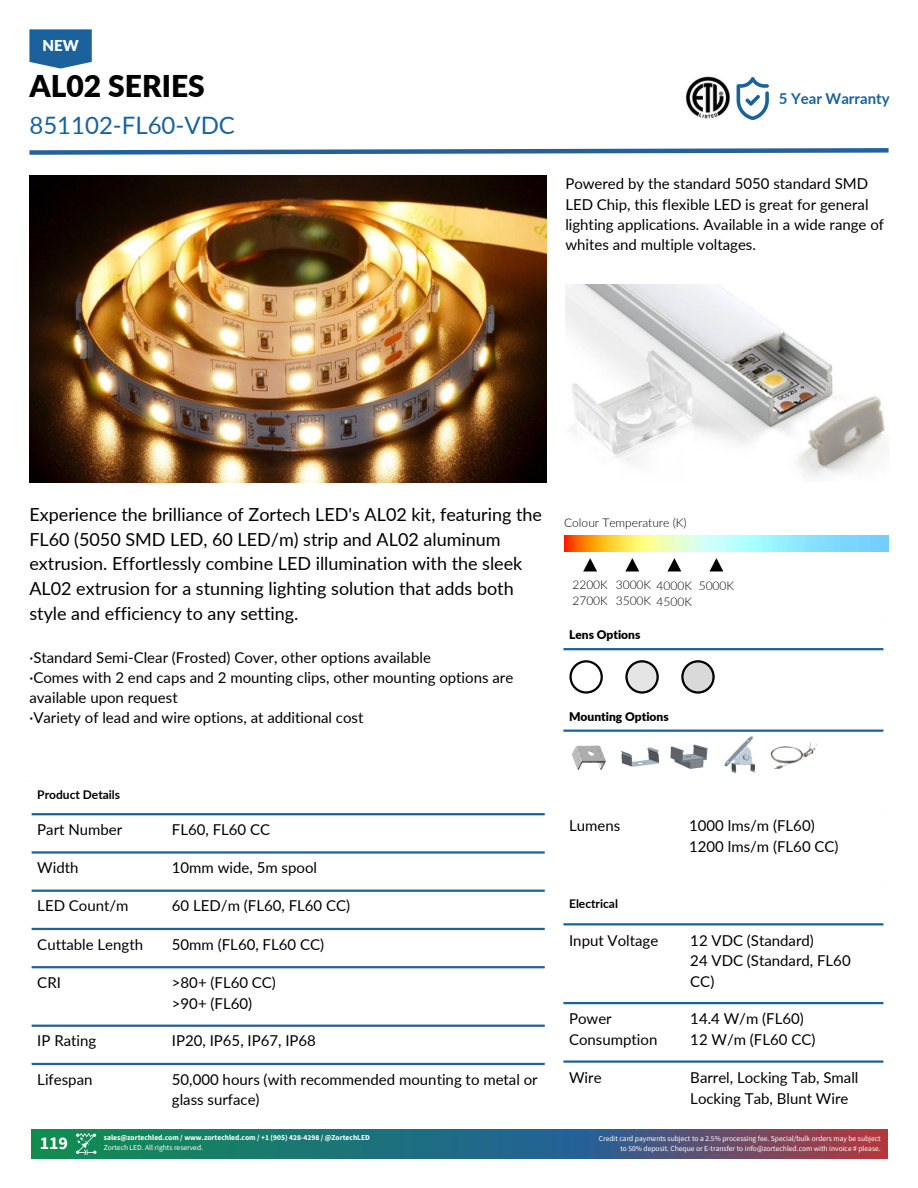
<style>
.page{position:relative;width:918px;height:1188px;background:#fff}
.page>*{position:absolute;margin:0;border:0;box-sizing:border-box;transform-origin:0 0}
.t1{font:900 30px "Lato";color:#000}
.t2{font:24px "Lato";color:#1b629c}
.t3{font:18px/24.8px "Lato";color:#000}
.t4{font:700 18px "Source Sans Pro";color:#fff}
.t5{font:15px/20.2px "Lato";color:#000}
.t6{font:700 15px "Lato";color:#1b629c}
.t7{font:900 15px "Lato";color:#fff}
.t8{font:300 12px "Lato";color:#000}
.t9{font:900 12px "Lato";color:#000}
.t10{font:700 12px "Lato";color:#000}
.t11{font:7.5px/10.1px "Source Sans Pro";color:#fff;text-align:right}
.t12{font:700 7.5px "Source Sans Pro";color:#fff}
</style>
<div class="page">
<img style="left:565px;top:285px;width:321px;height:192px">
<img style="left:29px;top:175px;width:518px;height:307px">
<svg style="left:737px;top:77px;width:32px;height:43px"></svg>
<svg style="left:29px;top:148px;width:860px;height:7px"></svg>
<hr style="left:563px;top:648px;width:320px;height:2px;background:#1b629c">
<hr style="left:563px;top:730px;width:320px;height:2px;background:#1b629c">
<img style="left:563px;top:729px;width:42px;height:41px">
<svg style="left:569px;top:660px;width:34px;height:34px"></svg>
<svg style="left:625px;top:660px;width:34px;height:34px"></svg>
<svg style="left:681px;top:660px;width:34px;height:34px"></svg>
<img style="left:605px;top:729px;width:51px;height:38px">
<img style="left:656px;top:729px;width:51px;height:40px">
<img style="left:707px;top:729px;width:69px;height:44px">
<img style="left:758px;top:740px;width:59px;height:33px">
<svg style="left:29px;top:29px;width:63px;height:40px;background:#3473a7"></svg>
<hr style="left:32px;top:813px;width:513px;height:2px;background:#1b629c">
<hr style="left:32px;top:851px;width:513px;height:3px;background:#1b629c">
<hr style="left:32px;top:890px;width:513px;height:2px;background:#1b629c">
<hr style="left:32px;top:928px;width:513px;height:2px;background:#1b629c">
<hr style="left:32px;top:966px;width:513px;height:2px;background:#246198">
<hr style="left:32px;top:1025px;width:513px;height:2px;background:#246198">
<hr style="left:32px;top:1063px;width:513px;height:2px;background:#246198">
<hr style="left:563px;top:923px;width:320px;height:2px;background:#1b629c">
<hr style="left:563px;top:1002px;width:320px;height:2px;background:#1b629c">
<hr style="left:563px;top:1060px;width:320px;height:3px;background:#1b629c">
<img style="left:565px;top:536px;width:324px;height:16px">
<svg style="left:583px;top:558px;width:14px;height:13px"></svg>
<svg style="left:625px;top:558px;width:14px;height:13px"></svg>
<svg style="left:667px;top:558px;width:14px;height:13px"></svg>
<svg style="left:709px;top:558px;width:14px;height:13px"></svg>
<img style="left:685px;top:77px;width:45px;height:42px">
<svg style="left:32px;top:1129px;width:856px;height:30px;background:#38676f"></svg>
<img style="left:76px;top:1133px;width:20px;height:23px">
<p class="t7" style="left:43px;top:36px;width:38px">NEW</p>
<h1 class="t1" style="left:29px;top:67px;width:177px">AL02 SERIES</h1>
<h2 class="t2" style="left:29px;top:110px;width:207px">851102-FL60-VDC</h2>
<h5 class="t6" style="left:779px;top:89px;width:113px">5 Year Warranty</h5>
<p class="t5" style="left:565px;top:173px;width:320px">Powered by the standard 5050 standard SMD LED Chip, this flexible LED is great for general lighting applications. Available in a wide range of whites and multiple voltages.</p>
<p class="t3" style="left:29px;top:502px;width:514px">Experience the brilliance of Zortech LED's AL02 kit, featuring the FL60 (5050 SMD LED, 60 LED/m) strip and AL02 aluminum extrusion. Effortlessly combine LED illumination with the sleek AL02 extrusion for a stunning lighting solution that adds both style and efficiency to any setting.</p>
<h6 class="t5" style="left:29px;top:647px;width:403px">·Standard Semi-Clear (Frosted) Cover, other options available</h6>
<p class="t5" style="left:29px;top:667px;width:485px">·Comes with 2 end caps and 2 mounting clips, other mounting options are available upon request</p>
<h4 class="t5" style="left:29px;top:708px;width:335px">·Variety of lead and wire options, at additional cost</h4>
<p class="t8" style="left:564px;top:515px;width:124px">Colour Temperature (K)</p>
<p class="t8" style="left:572px;top:577px;width:37px">2200K</p>
<p class="t8" style="left:572px;top:593px;width:37px">2700K</p>
<p class="t8" style="left:616px;top:577px;width:37px">3000K</p>
<p class="t8" style="left:616px;top:593px;width:37px">3500K</p>
<p class="t8" style="left:657px;top:578px;width:37px">4000K</p>
<p class="t8" style="left:657px;top:594px;width:37px">4500K</p>
<p class="t8" style="left:699px;top:578px;width:37px">5000K</p>
<p class="t9" style="left:569px;top:628px;width:73px">Lens Options</p>
<p class="t9" style="left:569px;top:709px;width:101px">Mounting Options</p>
<p class="t10" style="left:37px;top:787px;width:84px">Product Details</p>
<p class="t5" style="left:37px;top:819px;width:87px">Part Number</p>
<p class="t5" style="left:172px;top:819px;width:100px">FL60, FL60 CC</p>
<p class="t5" style="left:37px;top:857px;width:43px">Width</p>
<p class="t5" style="left:172px;top:857px;width:147px">10mm wide, 5m spool</p>
<p class="t5" style="left:37px;top:895px;width:93px">LED Count/m</p>
<p class="t5" style="left:172px;top:895px;width:180px">60 LED/m (FL60, FL60 CC)</p>
<p class="t5" style="left:37px;top:934px;width:107px">Cuttable Length</p>
<p class="t5" style="left:172px;top:934px;width:154px">50mm (FL60, FL60 CC)</p>
<p class="t5" style="left:37px;top:972px;width:25px">CRI</p>
<p class="t5" style="left:172px;top:972px;width:106px">&gt;80+ (FL60 CC)</p>
<p class="t5" style="left:172px;top:993px;width:82px">&gt;90+ (FL60)</p>
<p class="t5" style="left:37px;top:1030px;width:61px">IP Rating</p>
<p class="t5" style="left:172px;top:1030px;width:146px">IP20, IP65, IP67, IP68</p>
<p class="t5" style="left:37px;top:1069px;width:57px">Lifespan</p>
<p class="t5" style="left:172px;top:1068px;width:367px;line-height:20.9px">50,000 hours (with recommended mounting to metal or glass surface)</p>
<p class="t5" style="left:569px;top:815px;width:53px">Lumens</p>
<p class="t5" style="left:689px;top:815px;width:127px">1000 lms/m (FL60)</p>
<p class="t5" style="left:689px;top:836px;width:151px">1200 lms/m (FL60 CC)</p>
<p class="t10" style="left:569px;top:896px;width:50px">Electrical</p>
<p class="t5" style="left:569px;top:930px;width:91px">Input Voltage</p>
<p class="t5" style="left:690px;top:930px;width:125px">12 VDC (Standard)</p>
<p class="t5" style="left:690px;top:950px;width:162px">24 VDC (Standard, FL60<br>CC)</p>
<p class="t5" style="left:569px;top:1008px;width:90px">Power<br>Consumption</p>
<p class="t5" style="left:690px;top:1009px;width:115px">14.4 W/m (FL60)</p>
<p class="t5" style="left:690px;top:1029px;width:127px">12 W/m (FL60 CC)</p>
<p class="t5" style="left:569px;top:1067px;width:34px">Wire</p>
<p class="t5" style="left:690px;top:1067px;width:170px">Barrel, Locking Tab, Small<br>Locking Tab, Blunt Wire</p>
<p class="t12" style="left:104px;top:1133px;width:268px">sales@zortechled.com / www.zortechled.com / +1 (905) 428-4298 / @ZortechLED</p>
<h3 class="t4" style="left:40px;top:1132px;width:30px">119</h3>
<p class="t11" style="left:104px;top:1143px;width:101px">Zortech LED. All rights reserved.</p>
<p class="t11" style="left:599px;top:1133px;width:283px">Credit card payments subject to a 2.5% processing fee. Special/bulk orders may be subject to 50% deposit. Cheque or E-transfer to info@zortechled.com with invoice # please.</p>
</div>
